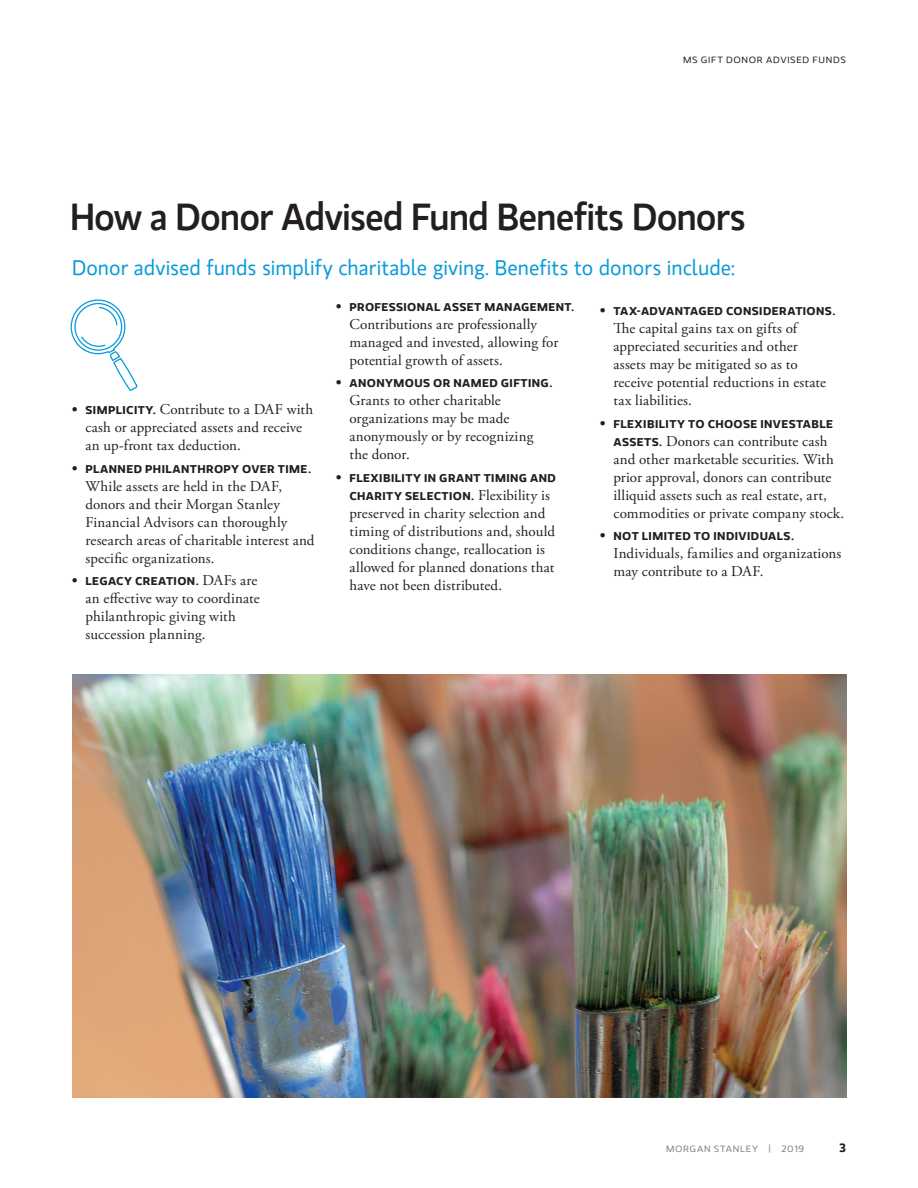
<style>
.page{position:relative;width:918px;height:1188px;background:#fff}
.page>*{position:absolute;margin:0;border:0;box-sizing:border-box;transform-origin:0 0}
.t1{font:500 37.5px "MS Gloriola II Std";letter-spacing:-.03em;color:#231f20}
.t2{font:21px "MS Gloriola II Std";color:#089ad9}
.t3{font:15px/18px "Adobe Garamond Pro";letter-spacing:.01em;color:#231f20}
.t4{font:700 12px "MS Gloriola II Std";color:#231f20}
.t5{font:700 11.25px/18px "MS Gloriola II Std";letter-spacing:.03em;color:#231f20;scale:1.1 1}
.t6{font:9px "MS Gloriola II Std";letter-spacing:.07em;color:#231f20;scale:1.1 1}
.t7{font:9px "MS Gloriola II Std";letter-spacing:.07em;color:#808285;scale:1.1 1}
.s1{font-family:"MS Gloriola II Std";font-size:13.8px}
.s2{font-family:"MS Gloriola II Std";font-weight:700;font-size:11.25px}
.s3{font-weight:400;font-size:13.8px}
.s4{font-family:"Adobe Garamond Pro";font-weight:400;font-size:15px}
</style>
<div class="page">
<img style="left:72px;top:674px;width:774px;height:424px">
<svg style="left:70px;top:299px;width:68px;height:92px"></svg>
<p class="t6" style="left:683px;top:54px;width:150px">MS GIFT DONOR ADVISED FUNDS</p>
<h1 class="t1" style="left:70px;top:190px;width:677px">How a Donor Advised Fund Benefits Donors</h1>
<h2 class="t2" style="left:72px;top:253px;width:665px">Donor advised funds simplify charitable giving. Benefits to donors include:</h2>
<p class="t3" style="left:85px;top:401px;width:229px;text-indent:-13px"><span class="s1">•</span> <span class="s2">SIMPLICITY.</span> Contribute to a DAF with cash or appreciated assets and receive an up-front tax deduction.</p>
<p class="t5" style="left:72px;top:459px;width:219px"><span class="s3">•</span> PLANNED PHILANTHROPY OVER TIME.</p>
<p class="t3" style="left:86px;top:477px;width:231px">While assets are held in the DAF, donors and their Morgan Stanley Financial Advisors can thoroughly research areas of charitable interest and specific organizations.</p>
<p class="t5" style="left:72px;top:572px;width:170px"><span class="s3">•</span> LEGACY CREATION. <span class="s4">DAFs are</span></p>
<p class="t3" style="left:85px;top:590px;width:176px">an effective way to coordinate philanthropic giving with succession planning.</p>
<p class="t5" style="left:336px;top:297px;width:218px"><span class="s3">•</span> PROFESSIONAL ASSET MANAGEMENT.</p>
<p class="t3" style="left:350px;top:315px;width:210px">Contributions are professionally managed and invested, allowing for potential growth of assets.</p>
<p class="t5" style="left:336px;top:374px;width:198px"><span class="s3">•</span> ANONYMOUS OR NAMED GIFTING.</p>
<p class="t3" style="left:350px;top:392px;width:185px">Grants to other charitable organizations may be made anonymously or by recognizing the donor.</p>
<p class="t5" style="left:350px;top:468px;width:189px;text-indent:-14px"><span class="s3">•</span> FLEXIBILITY IN GRANT TIMING AND<br>CHARITY SELECTION. <span class="s4">Flexibility is</span></p>
<p class="t3" style="left:349px;top:504px;width:207px">preserved in charity selection and timing of distributions and, should conditions change, reallocation is allowed for planned donations that have not been distributed.</p>
<p class="t5" style="left:600px;top:302px;width:216px"><span class="s3">•</span> TAX-ADVANTAGED CONSIDERATIONS.</p>
<p class="t3" style="left:613px;top:320px;width:214px">The capital gains tax on gifts of appreciated securities and other assets may be mitigated so as to receive potential reductions in estate tax liabilities.</p>
<p class="t5" style="left:600px;top:414px;width:213px"><span class="s3">•</span> FLEXIBILITY TO CHOOSE INVESTABLE</p>
<p class="t3" style="left:614px;top:432px;width:232px"><span class="s2">ASSETS.</span> Donors can contribute cash and other marketable securities. With prior approval, donors can contribute illiquid assets such as real estate, art, commodities or private company stock.</p>
<p class="t5" style="left:600px;top:527px;width:178px"><span class="s3">•</span> NOT LIMITED TO INDIVIDUALS.</p>
<p class="t3" style="left:614px;top:545px;width:229px">Individuals, families and organizations may contribute to a DAF.</p>
<p class="t7" style="left:666px;top:1143px;width:127px">MORGAN STANLEY | 2019</p>
<p class="t4" style="left:840px;top:1139px;width:8px">3</p>
</div>
